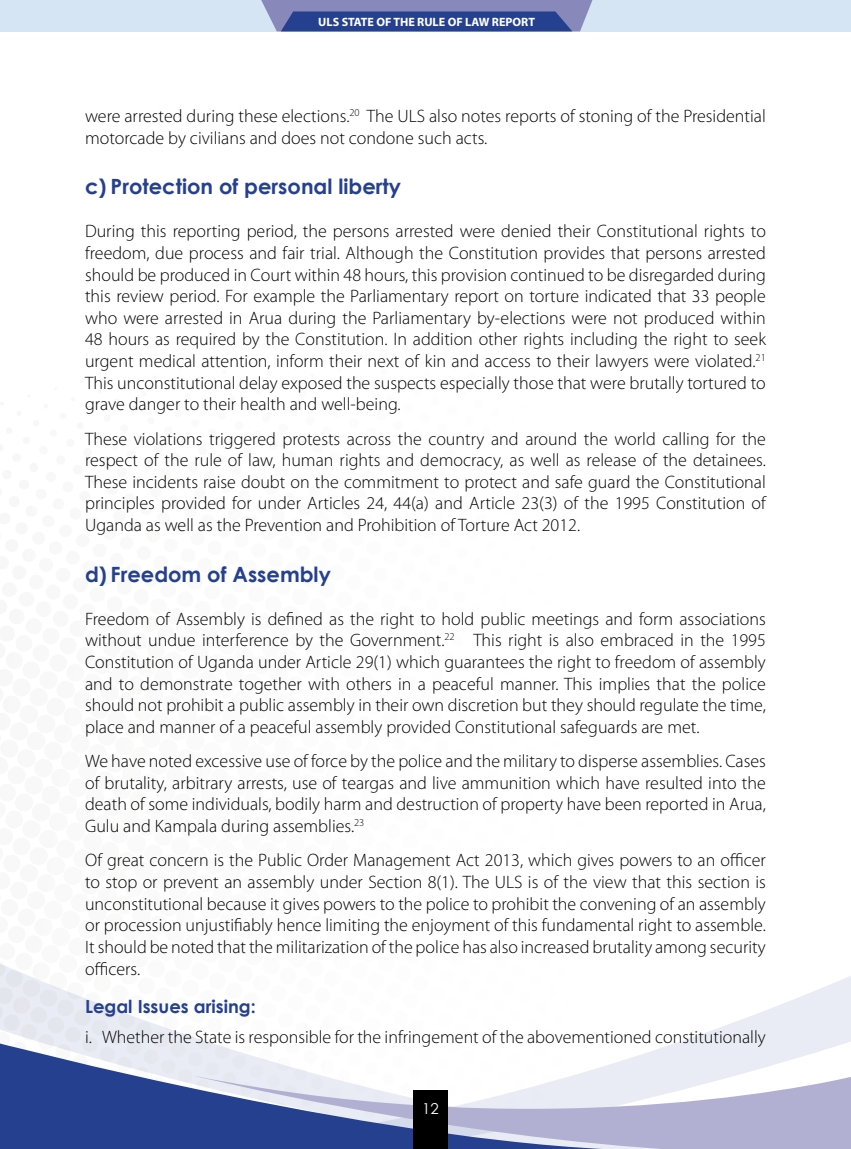
<style>
.page{position:relative;width:851px;height:1149px;background:#fff}
.page>*{position:absolute;margin:0;border:0;box-sizing:border-box;transform-origin:0 0}
.t1{font:700 21px "Century Gothic";color:#25408f}
.t2{font:300 18px/21.6px "Myriad Pro";color:#000;text-align:justify}
.t3{font:700 18px "Century Gothic";color:#25408f}
.t4{font:15px "Century Gothic";color:#fff}
.t5{font:700 12.15px "Myriad Pro";color:#fff}
</style>
<div class="page">
<svg style="left:0;top:964px;width:87px;height:76px;fill:#e9ecf4"></svg>
<svg style="left:87px;top:976px;width:763px;height:99px"></svg>
<svg style="left:0;top:1040px;width:665px;height:108px"></svg>
<svg style="left:193px;top:1075px;width:657px;height:73px;background:#adb3d3"></svg>
<div style="left:0;top:0;width:850px;height:31px;background:#d5e5f4"></div>
<svg style="left:261px;top:0;width:332px;height:31px;background:#5766a5"></svg>
<div style="left:413px;top:1089px;width:35px;height:59px;background:#000"></div>
<p class="t5" style="left:318px;top:14px;width:218px">ULS STATE OF THE RULE OF LAW REPORT</p>
<p class="t2" style="left:85px;top:105px;width:682px">were arrested during these elections.<sup>20</sup> The ULS also notes reports of stoning of the Presidential motorcade by civilians and does not condone such acts.</p>
<p class="t1" style="left:85px;top:171px;width:317px">c) Protection of personal liberty</p>
<p class="t2" style="left:85px;top:220px;width:682px">During this reporting period, the persons arrested were denied their Constitutional rights to freedom, due process and fair trial. Although the Constitution provides that persons arrested should be produced in Court within 48 hours, this provision continued to be disregarded during this review period. For example the Parliamentary report on torture indicated that 33 people who were arrested in Arua during the Parliamentary by-elections were not produced within 48 hours as required by the Constitution. In addition other rights including the right to seek urgent medical attention, inform their next of kin and access to their lawyers were violated.<sup>21<br></sup>This unconstitutional delay exposed the suspects especially those that were brutally tortured to grave danger to their health and well-being.</p>
<p class="t2" style="left:85px;top:427px;width:682px">These violations triggered protests across the country and around the world calling for the respect of the rule of law, human rights and democracy, as well as release of the detainees.<br>These incidents raise doubt on the commitment to protect and safe guard the Constitutional principles provided for under Articles 24, 44(a) and Article 23(3) of the 1995 Constitution of Uganda as well as the Prevention and Prohibition of Torture Act 2012.</p>
<p class="t1" style="left:85px;top:558px;width:247px">d) Freedom of Assembly</p>
<p class="t2" style="left:85px;top:607px;width:682px">Freedom of Assembly is defined as the right to hold public meetings and form associations without undue interference by the Government.<sup>22</sup> This right is also embraced in the 1995<br>Constitution of Uganda under Article 29(1) which guarantees the right to freedom of assembly and to demonstrate together with others in a peaceful manner. This implies that the police should not prohibit a public assembly in their own discretion but they should regulate the time, place and manner of a peaceful assembly provided Constitutional safeguards are met.</p>
<p class="t2" style="left:85px;top:750px;width:682px">We have noted excessive use of force by the police and the military to disperse assemblies. Cases of brutality, arbitrary arrests, use of teargas and live ammunition which have resulted into the death of some individuals, bodily harm and destruction of property have been reported in Arua, Gulu and Kampala during assemblies.<sup>23</sup></p>
<p class="t2" style="left:85px;top:849px;width:682px">Of great concern is the Public Order Management Act 2013, which gives powers to an officer to stop or prevent an assembly under Section 8(1). The ULS is of the view that this section is unconstitutional because it gives powers to the police to prohibit the convening of an assembly or procession unjustifiably hence limiting the enjoyment of this fundamental right to assemble.<br>It should be noted that the militarization of the police has also increased brutality among security officers.</p>
<p class="t3" style="left:85px;top:992px;width:172px">Legal Issues arising:</p>
<p class="t2" style="left:85px;top:1025px;width:682px">i. Whether the State is responsible for the infringement of the abovementioned constitutionally</p>
<p class="t4" style="left:422px;top:1097px;width:18px">12</p>
</div>
